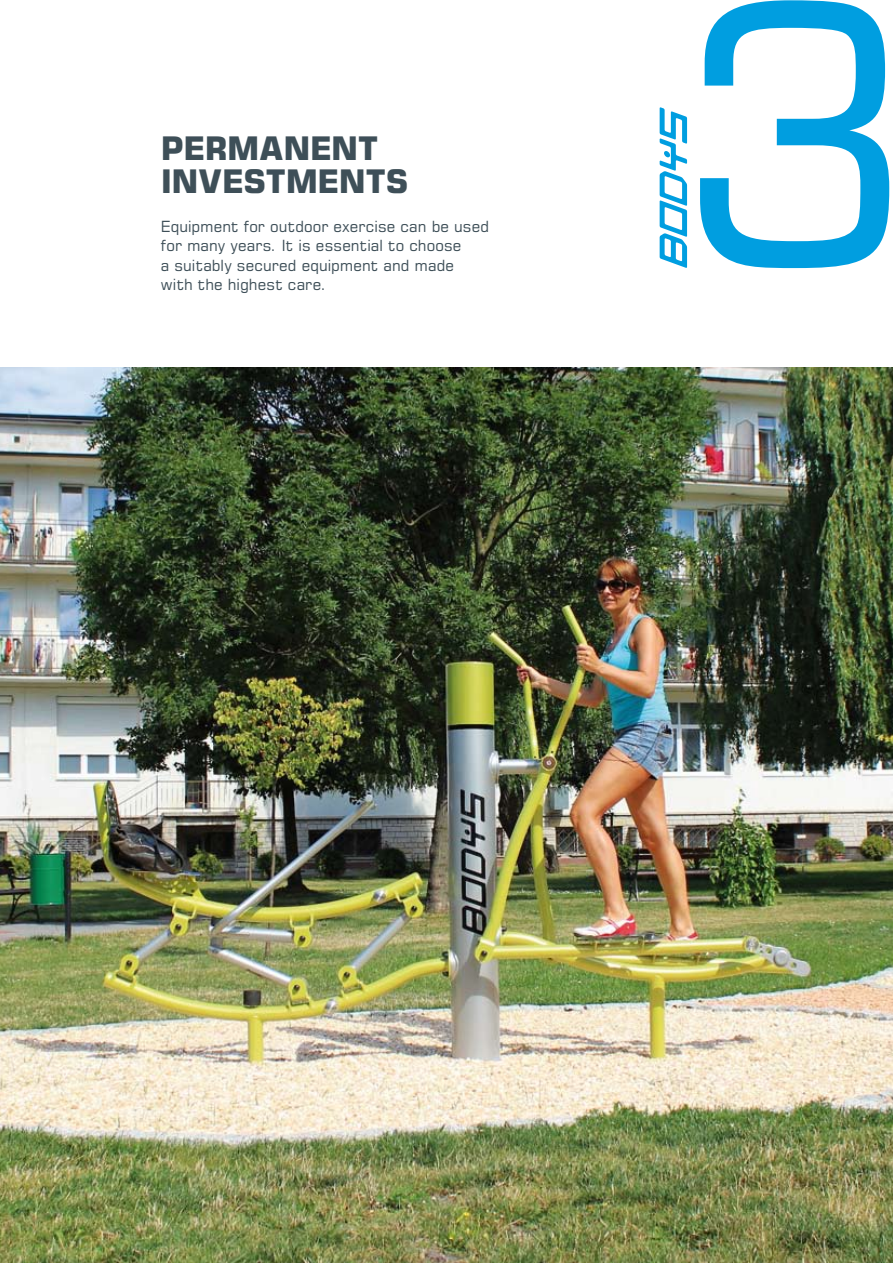
<style>
.page{position:relative;width:893px;height:1263px;background:#fff}
.page>*{position:absolute;margin:0;border:0;box-sizing:border-box;transform-origin:0 0}
.t1{font:331.65px "Square 721 PL";color:#009ee0}
.t2{font:700 30px/33px "Square 721 PL";letter-spacing:-.005em;color:#3e4f58}
.t3{font:14.25px/19.5px "Square 721 PL";letter-spacing:.005em;color:#3e4f58}
</style>
<div class="page">
<svg style="left:660px;top:107px;width:27px;height:161px"></svg>
<img style="left:0;top:367px;width:893px;height:896px">
<h2 class="t2" style="left:161px;top:131px;width:249px">PERMANENT<br>INVESTMENTS</h2>
<p class="t3" style="left:161px;top:216px;width:330px">Equipment for outdoor exercise can be used for many years. It is essential to choose<br>a suitably secured equipment and made with the highest care.</p>
<h1 class="t1" style="left:675px;top:-90px;width:239px">3</h1>
</div>
